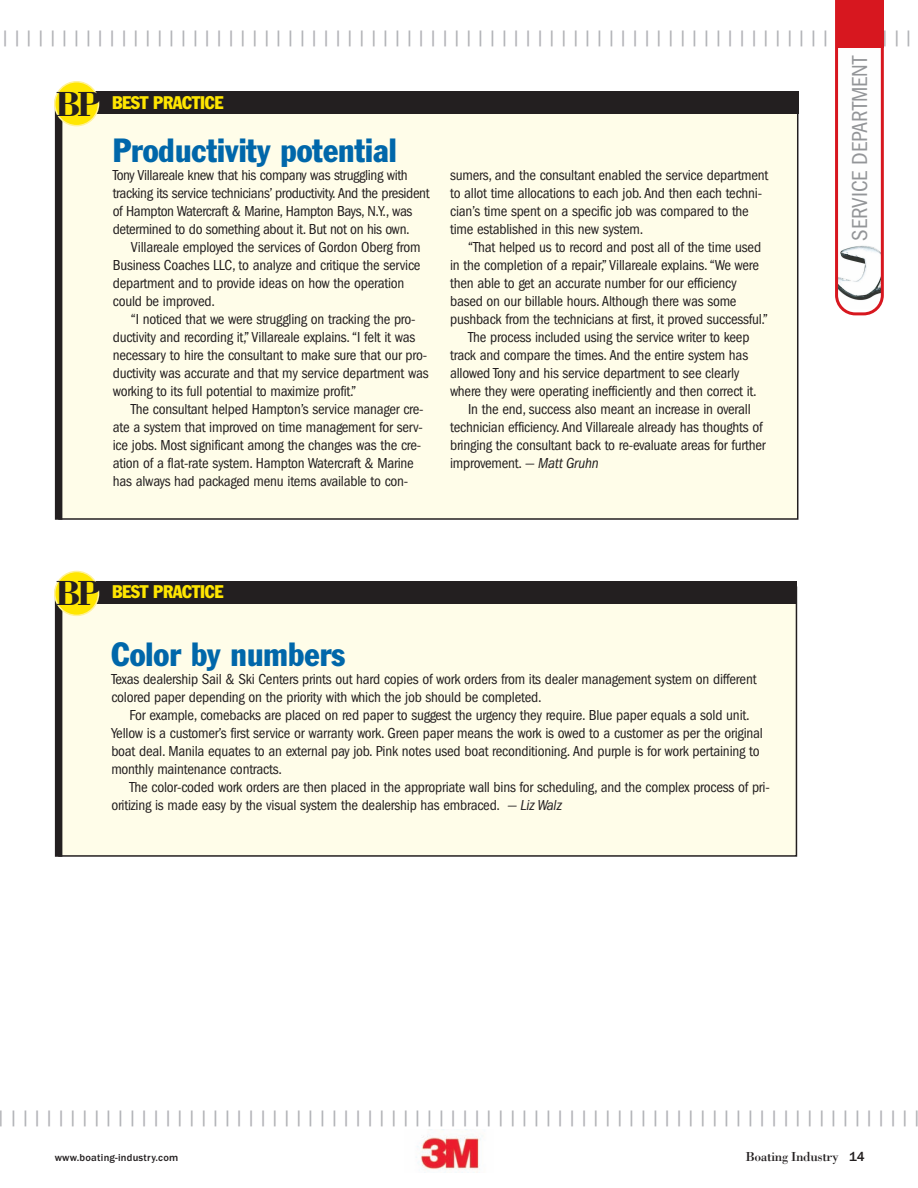
<style>
.page{position:relative;width:918px;height:1188px;background:#fff}
.page>*{position:absolute;margin:0;border:0;box-sizing:border-box;transform-origin:0 0}
.t1{font:condensed 33px "Franklin Gothic";color:#0067aa}
.t2{font:condensed 22.5px "Franklin Gothic";color:#939598}
.t3{font:21px "Helvetica";color:#b2b3b7}
.t4{font:condensed 18px "Franklin Gothic";letter-spacing:-.015em;color:#ffe601}
.t5{font:condensed 15px/18px "Franklin Gothic";letter-spacing:-.015em;color:#231f20}
.t6{font:13.5px "Bodoni";letter-spacing:-.025em;color:#231f20}
.t7{font:500 10.5px "Franklin Gothic";letter-spacing:.025em;color:#231f20}
.s1{font-family:"Bodoni";font-weight:700;font-stretch:normal;font-size:36px;color:#231f20}
.s2{font-style:italic}
.s3{font-family:"Franklin Gothic";font-weight:500}
</style>
<div class="page">
<div style="left:59px;top:97px;width:739px;height:422px;background:#fffde9"></div>
<div style="left:55px;top:100px;width:7px;height:420px;background:#231f20"></div>
<div style="left:63px;top:91px;width:735px;height:23px;background:#231f20"></div>
<svg style="left:54px;top:81px;width:45px;height:45px"></svg>
<div style="left:59px;top:587px;width:737px;height:269px;background:#fffde9"></div>
<div style="left:55px;top:589px;width:7px;height:268px;background:#231f20"></div>
<div style="left:63px;top:581px;width:734px;height:23px;background:#231f20"></div>
<svg style="left:54px;top:571px;width:45px;height:45px"></svg>
<img style="left:416px;top:1135px;width:65px;height:35px">
<svg style="left:835px;top:0;width:49px;height:315px"></svg>
<div style="left:837px;top:0;width:47px;height:47px;background:#d7171f"></div>
<h3 class="t3" style="left:3px;top:31px;width:910px">| | | | | | | | | | | | | | | | | | | | | | | | | | | | | | | | | | | | | | | | | | | | | | | | | | | | | | | | | | | | | | | | | | | | | | | | | | | | |</h3>
<p class="t4" style="left:55px;top:96px;width:170px"><span class="s1">BP</span> BEST PRACTICE</p>
<h1 class="t1" style="left:113px;top:139px;width:286px">Productivity potential</h1>
<p class="t5" style="left:113px;top:167px;width:318px">Tony Villareale knew that his company was struggling with tracking its service technicians’ productivity.And the president of Hampton Watercraft &amp; Marine, Hampton Bays, N.Y., was determined to do something about it. But not on his own.</p>
<p class="t5" style="left:113px;top:239px;width:309px;text-indent:18px">Villareale employed the services of Gordon Oberg from Business Coaches LLC, to analyze and critique the service department and to provide ideas on how the operation could be improved.</p>
<p class="t5" style="left:113px;top:311px;width:318px;text-indent:18px">“I noticed that we were struggling on tracking the pro&shy;ductivity and recording it,” Villareale explains. “I felt it was necessary to hire the consultant to make sure that our pro&shy;ductivity was accurate and that my service department was working to its full potential to maximize profit.”</p>
<p class="t5" style="left:113px;top:401px;width:312px;text-indent:18px">The consultant helped Hampton’s service manager cre&shy;ate a system that improved on time management for serv&shy;ice jobs. Most significant among the changes was the cre&shy;ation of a flat-rate system. Hampton Watercraft &amp; Marine has always had packaged menu items available to con-</p>
<p class="t5" style="left:450px;top:167px;width:320px">sumers, and the consultant enabled the service department to allot time allocations to each job. And then each techni&shy;cian’s time spent on a specific job was compared to the time established in this new system.</p>
<p class="t5" style="left:468px;top:239px;width:295px">“That helped us to record and post all of the time used</p>
<p class="t5" style="left:450px;top:257px;width:310px">in the completion of a repair,” Villareale explains. “We were</p>
<p class="t5" style="left:450px;top:275px;width:288px">then able to get an accurate number for our efficiency</p>
<p class="t5" style="left:450px;top:293px;width:288px">based on our billable hours. Although there was some</p>
<p class="t5" style="left:450px;top:311px;width:319px">pushback from the technicians at first, it proved successful.”</p>
<p class="t5" style="left:468px;top:329px;width:283px">The process included using the service writer to keep</p>
<p class="t5" style="left:450px;top:347px;width:300px">track and compare the times. And the entire system has</p>
<p class="t5" style="left:450px;top:365px;width:291px">allowed Tony and his service department to see clearly</p>
<p class="t5" style="left:450px;top:383px;width:308px">where they were operating inefficiently and then correct it.</p>
<p class="t5" style="left:468px;top:401px;width:284px">In the end, success also meant an increase in overall</p>
<p class="t5" style="left:450px;top:419px;width:314px">technician efficiency. And Villareale already has thoughts of</p>
<p class="t5" style="left:450px;top:437px;width:317px">bringing the consultant back to re-evaluate areas for further</p>
<p class="t5" style="left:450px;top:455px;width:150px">improvement. <span class="s2">— Matt Gruhn</span></p>
<p class="t4" style="left:55px;top:586px;width:170px"><span class="s1">BP</span> BEST PRACTICE</p>
<h1 class="t1" style="left:111px;top:643px;width:236px">Color by numbers</h1>
<p class="t5" style="left:111px;top:671px;width:647px">Texas dealership Sail &amp; Ski Centers prints out hard copies of work orders from its dealer management system on different colored paper depending on the priority with which the job should be completed.</p>
<p class="t5" style="left:111px;top:707px;width:653px;text-indent:18px">For example, comebacks are placed on red paper to suggest the urgency they require. Blue paper equals a sold unit.<br>Yellow is a customer’s first service or warranty work. Green paper means the work is owed to a customer as per the original boat deal. Manila equates to an external pay job. Pink notes used boat reconditioning. And purple is for work pertaining to monthly maintenance contracts.</p>
<p class="t5" style="left:111px;top:779px;width:660px;text-indent:18px">The color-coded work orders are then placed in the appropriate wall bins for scheduling, and the complex process of pri&shy;oritizing is made easy by the visual system the dealership has embraced. <span class="s2">— Liz Walz</span></p>
<h2 class="t2" style="left:852px;top:241px;width:186px;rotate:-90deg">SERVICE DEPARTMENT</h2>
<h3 class="t3" style="left:-1px;top:1111px;width:922px">| | | | | | | | | | | | | | | | | | | | | | | | | | | | | | | | | | | | | | | | | | | | | | | | | | | | | | | | | | | | | | | | | | | | | | | | | | | | | |</h3>
<p class="t7" style="left:55px;top:1154px;width:125px">www.boating-industry.com</p>
<p class="t6" style="left:746px;top:1148px;width:120px">Boating Industry <span class="s3">14</span></p>
</div>
